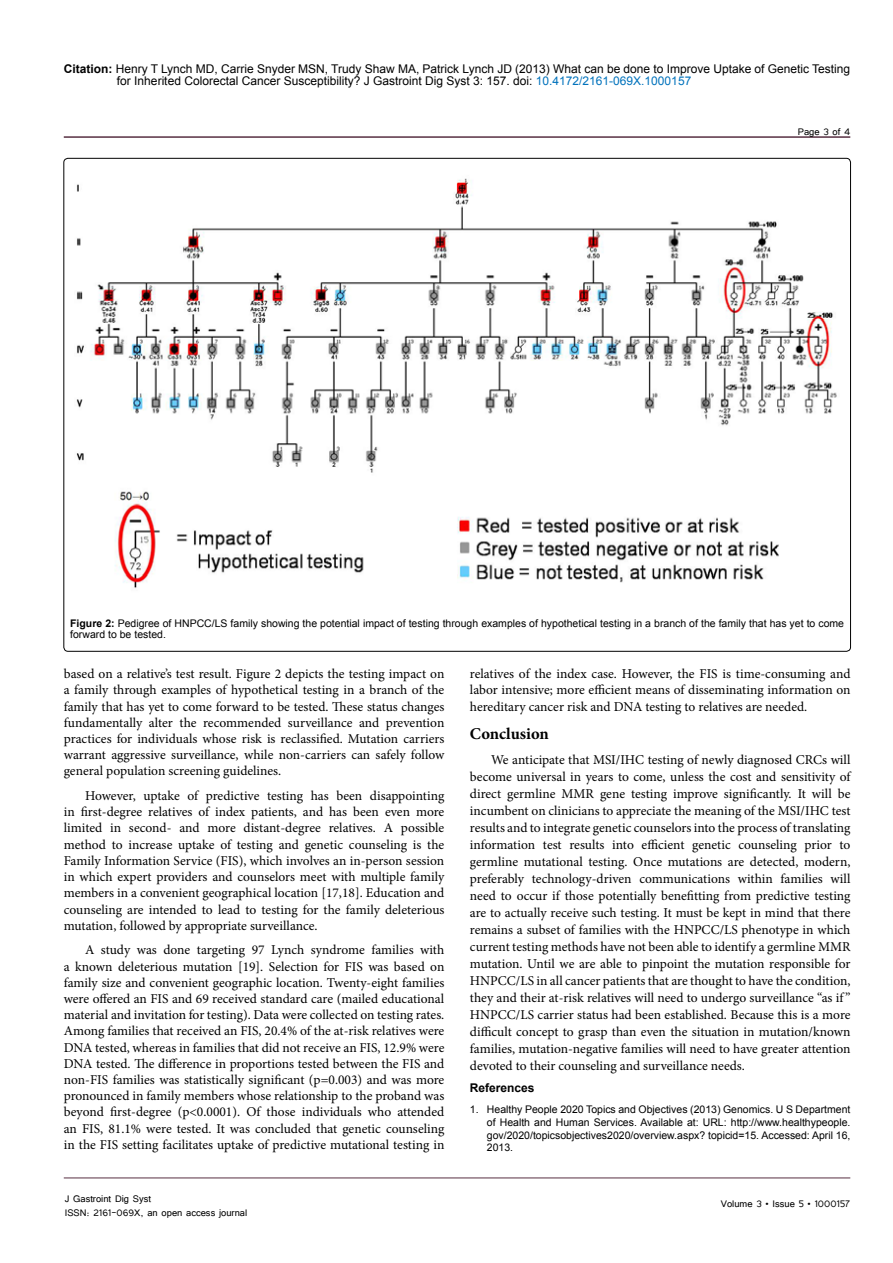
<style>
.page{position:relative;width:893px;height:1263px;background:#fff}
.page>*{position:absolute;margin:0;border:0;box-sizing:border-box;transform-origin:0 0}
.t1{font:700 16.5px "Minion Pro";color:#000}
.t2{font:13.5px/16.2px "Minion Pro";color:#000;text-align:justify}
.t3{font:12px/12.6px "Arial";color:#000}
.t4{font:12px/14.4px "Tunga";color:#000}
.t5{font:700 12px "Arial";color:#000}
.t6{font:10.5px/12.6px "Arial";color:#000;text-align:justify}
.s1{font-weight:700}
.s2{color:#0072bc}
</style>
<div class="page">
<hr style="left:64px;top:1178px;width:786px;height:1px;background:#572f42">
<hr style="left:64px;top:136px;width:786px;height:2px;background:#572f42">
<img style="left:76px;top:178px;width:761px;height:411px">
<p class="t3" style="left:117px;top:62px;width:735px;text-indent:-53px"><span class="s1">Citation:</span> Henry T Lynch MD, Carrie Snyder MSN, Trudy Shaw MA, Patrick Lynch JD (2013) What can be done to Improve Uptake of Genetic Testing for Inherited Colorectal Cancer Susceptibility? J Gastroint Dig Syst 3: 157. doi: <span class="s2">10.4172/2161-069X.1000157</span></p>
<p class="t4" style="left:798px;top:123px;width:54px">Page 3 of 4</p>
<p class="t6" style="left:70px;top:617px;width:775px;line-height:11.6px"><span class="s1">Figure 2:</span> Pedigree of HNPCC/LS family showing the potential impact of testing through examples of hypothetical testing in a branch of the family that has yet to come forward to be tested.</p>
<p class="t2" style="left:64px;top:666px;width:382px">based on a relative’s test result. Figure 2 depicts the testing impact on a family through examples of hypothetical testing in a branch of the family that has yet to come forward to be tested. These status changes fundamentally alter the recommended surveillance and prevention practices for individuals whose risk is reclassified. Mutation carriers warrant aggressive surveillance, while non-carriers can safely follow general population screening guidelines.</p>
<p class="t2" style="left:64px;top:788px;width:382px;text-indent:21px">However, uptake of predictive testing has been disappointing in first-degree relatives of index patients, and has been even more limited in second- and more distant-degree relatives. A possible method to increase uptake of testing and genetic counseling is the Family Information Service (FIS), which involves an in-person session in which expert providers and counselors meet with multiple family members in a convenient geographical location [17,18]. Education and counseling are intended to lead to testing for the family deleterious mutation, followed by appropriate surveillance.</p>
<p class="t2" style="left:64px;top:942px;width:382px;text-indent:21px">A study was done targeting 97 Lynch syndrome families with a known deleterious mutation [19]. Selection for FIS was based on family size and convenient geographic location. Twenty-eight families were offered an FIS and 69 received standard care (mailed educational material and invitation for testing). Data were collected on testing rates.<br>Among families that received an FIS, 20.4% of the at-risk relatives were DNA tested, whereas in families that did not receive an FIS, 12.9% were DNA tested. The difference in proportions tested between the FIS and non-FIS families was statistically significant (p=0.003) and was more pronounced in family members whose relationship to the proband was beyond first-degree (p&lt;0.0001). Of those individuals who attended an FIS, 81.1% were tested. It was concluded that genetic counseling in the FIS setting facilitates uptake of predictive mutational testing in</p>
<p class="t4" style="left:65px;top:1190px;width:184px">J Gastroint Dig Syst<br>ISSN: 2161-069X, an open access journal</p>
<p class="t2" style="left:470px;top:666px;width:382px">relatives of the index case. However, the FIS is time-consuming and labor intensive; more efficient means of disseminating information on hereditary cancer risk and DNA testing to relatives are needed.</p>
<p class="t1" style="left:470px;top:722px;width:81px">Conclusion</p>
<p class="t2" style="left:470px;top:752px;width:382px;line-height:17px;text-indent:21px">We anticipate that MSI/IHC testing of newly diagnosed CRCs will become universal in years to come, unless the cost and sensitivity of direct germline MMR gene testing improve significantly. It will be incumbent on clinicians to appreciate the meaning of the MSI/IHC test results and to integrate genetic counselors into the process of translating information test results into efficient genetic counseling prior to germline mutational testing. Once mutations are detected, modern, preferably technology-driven communications within families will need to occur if those potentially benefitting from predictive testing are to actually receive such testing. It must be kept in mind that there remains a subset of families with the HNPCC/LS phenotype in which current testing methods have not been able to identify a germline MMR mutation. Until we are able to pinpoint the mutation responsible for HNPCC/LS in all cancer patients that are thought to have the condition, they and their at-risk relatives will need to undergo surveillance “as if ” HNPCC/LS carrier status had been established. Because this is a more difficult concept to grasp than even the situation in mutation/known families, mutation-negative families will need to have greater attention devoted to their counseling and surveillance needs.</p>
<p class="t5" style="left:470px;top:1080px;width:66px">References</p>
<p class="t6" style="left:487px;top:1103px;width:365px;text-indent:-17px">1. Healthy People 2020 Topics and Objectives (2013) Genomics. U S Department of Health and Human Services. Available at: URL: http://www.healthypeople. gov/2020/topicsobjectives2020/overview.aspx? topicid=15. Accessed: April 16, 2013.</p>
<p class="t4" style="left:721px;top:1196px;width:131px">Volume 3 • Issue 5 • 1000157</p>
</div>
